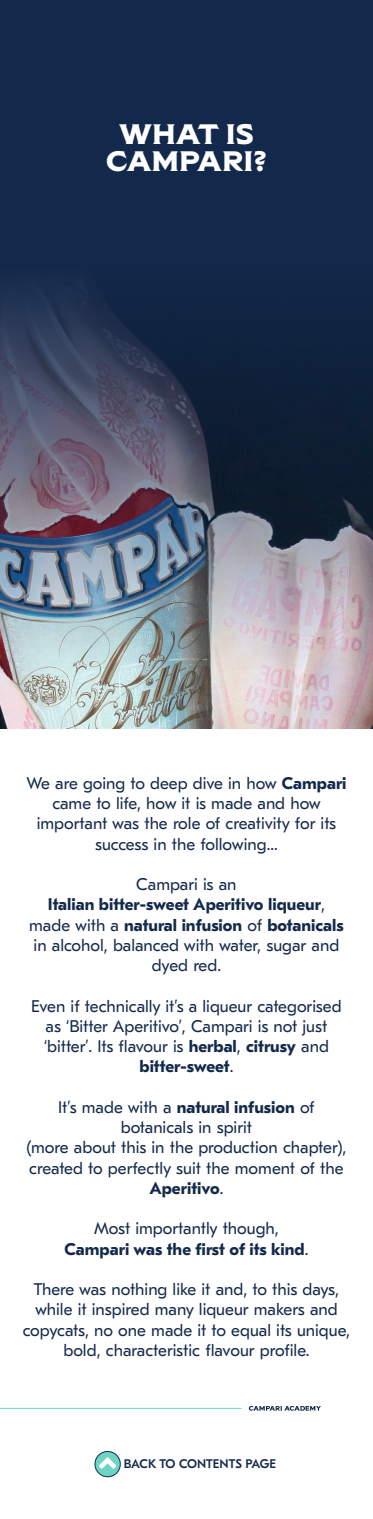
<style>
.page{position:relative;width:373px;height:1519px;background:#fff}
.page>*{position:absolute;margin:0;border:0;box-sizing:border-box;transform-origin:0 0}
.t1{font:700 28.12px/27.5px "Campari";color:#fff;text-align:center}
.t2{font:16.88px/20.2px "GT Eesti Pro Text";color:#13294b;text-align:center}
.t3{font:700 16.88px/20.2px "GT Eesti Pro Text";color:#13294b;text-align:center}
.t4{font:500 12.5px "GT Eesti Pro Text";color:#13294b}
.s1{font-weight:700}
.s2{font-weight:400}
</style>
<div class="page">
<hr style="left:0;top:1407px;width:241px;height:1px;background:#6dd5c3">
<svg style="left:248px;top:1406px;width:72px;height:4px"></svg>
<div style="left:95px;top:1451px;width:25px;height:25px;background:#6dd5c3;border-radius:50%"></div>
<div style="left:94px;top:1451px;width:26px;height:25px;border:1px solid #13294b;border-radius:50%"></div>
<svg style="left:98px;top:1456px;width:18px;height:12px"></svg>
<div style="left:0;top:0;width:372px;height:500px;background:#13294b"></div>
<img style="left:0;top:288px;width:372px;height:438px">
<h1 class="t1" style="left:106px;top:121px;width:162px">WHAT IS<br>CAMPARI?</h1>
<p class="t2" style="left:26px;top:773px;width:321px">We are going to deep dive in how <span class="s1">Campari </span>came to life, how it is made and how important was the role of creativity for its success in the following...</p>
<p class="t2" style="left:29px;top:874px;width:315px">Campari is an<br><span class="s1">Italian bitter-sweet Aperitivo liqueur</span>, made with a <span class="s1">natural infusion</span> of <span class="s1">botanicals </span>in alcohol, balanced with water, sugar and dyed red.</p>
<p class="t2" style="left:31px;top:996px;width:311px">Even if technically it’s a liqueur categorised as ‘Bitter Aperitivo’, Campari is not just ‘bitter’. Its flavour is <span class="s1">herbal</span>, <span class="s1">citrusy</span> and <span class="s1">bitter-sweet</span>.</p>
<p class="t2" style="left:26px;top:1097px;width:321px">It’s made with a <span class="s1">natural infusion</span> of botanicals in spirit<br>(more about this in the production chapter), created to perfectly suit the moment of the<br><span class="s1">Aperitivo</span>.</p>
<p class="t3" style="left:64px;top:1218px;width:245px"><span class="s2">Most importantly though,<br></span>Campari was the first of its kind<span class="s2">.</span></p>
<p class="t2" style="left:23px;top:1279px;width:328px">There was nothing like it and, to this days, while it inspired many liqueur makers and copycats, no one made it to equal its unique, bold, characteristic flavour profile.</p>
<p class="t4" style="left:123px;top:1456px;width:154px">BACK TO CONTENTS PAGE</p>
</div>
